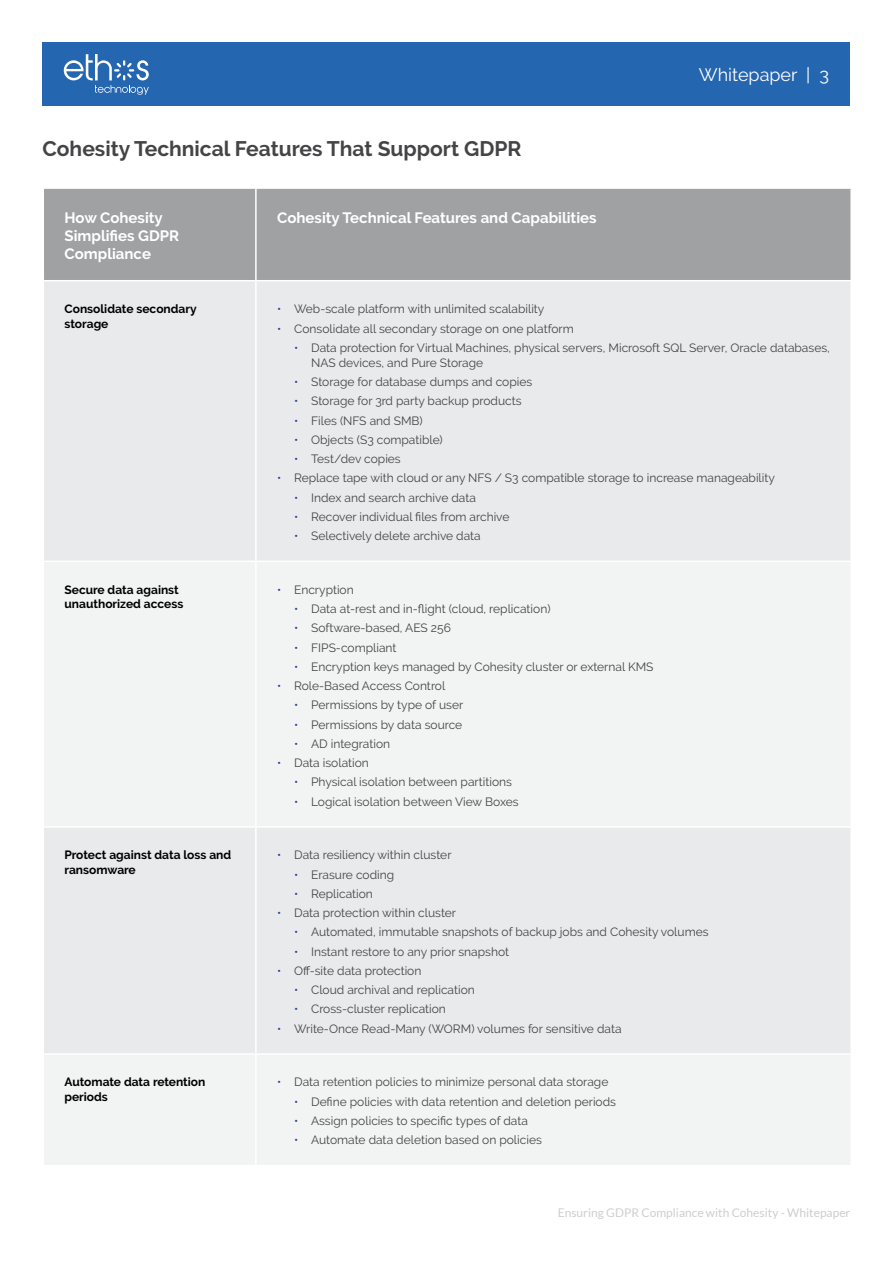
<style>
.page{position:relative;width:893px;height:1263px;background:#fff}
.page>*{position:absolute;margin:0;border:0;box-sizing:border-box;transform-origin:0 0}
.t1{font:700 21px "Raleway";color:#444446}
.t2{font:18px "Raleway";color:#fff}
.t3{font:700 15px/18px "Raleway";color:#fff}
.t4{font:12px/15px "Raleway";color:#444446}
.t5{font:700 12px/14.4px "Raleway";color:#000}
.t6{font:12px "Lato";color:#cdced0}
.s1{color:#25408f}
</style>
<div class="page">
<div style="left:43px;top:43px;width:807px;height:63px;background:#2566b1"></div>
<svg style="left:64px;top:54px;width:85px;height:41px"></svg>
<div style="left:44px;top:189px;width:806px;height:91px;background:#9fa1a3"></div>
<div style="left:44px;top:281px;width:806px;height:280px;background:#e9eaeb"></div>
<svg style="left:44px;top:562px;width:806px;height:603px;fill:#f2f3f3"></svg>
<hr style="left:255px;top:189px;width:2px;height:91px;background:#fff">
<hr style="left:43px;top:826px;width:213px;height:2px;background:#fff">
<hr style="left:43px;top:1053px;width:213px;height:2px;background:#fff">
<hr style="left:255px;top:281px;width:2px;height:280px;background:#fff">
<hr style="left:255px;top:562px;width:2px;height:264px;background:#fff">
<hr style="left:256px;top:826px;width:596px;height:2px;background:#fff">
<hr style="left:255px;top:828px;width:2px;height:225px;background:#fff">
<hr style="left:256px;top:1053px;width:596px;height:2px;background:#fff">
<hr style="left:255px;top:1055px;width:2px;height:110px;background:#fff">
<h1 class="t1" style="left:43px;top:136px;width:480px">Cohesity Technical Features That Support GDPR</h1>
<p class="t3" style="left:65px;top:209px;width:116px">How Cohesity<br>Simplifies GDPR<br>Compliance</p>
<p class="t3" style="left:277px;top:209px;width:321px">Cohesity Technical Features and Capabilities</p>
<h2 class="t2" style="left:699px;top:64px;width:132px">Whitepaper | 3</h2>
<p class="t5" style="left:65px;top:302px;width:134px">Consolidate secondary storage</p>
<p class="t4" style="left:277px;top:301px;width:269px"><span class="s1">•</span> Web-scale platform with unlimited scalability</p>
<p class="t4" style="left:277px;top:321px;width:298px"><span class="s1">•</span> Consolidate all secondary storage on one platform</p>
<p class="t4" style="left:311px;top:340px;width:520px;text-indent:-17px"><span class="s1">•</span> Data protection for Virtual Machines, physical servers, Microsoft SQL Server, Oracle databases,<br>NAS devices, and Pure Storage</p>
<p class="t4" style="left:294px;top:374px;width:240px"><span class="s1">•</span> Storage for database dumps and copies</p>
<p class="t4" style="left:294px;top:393px;width:229px"><span class="s1">•</span> Storage for 3rd party backup products</p>
<p class="t4" style="left:294px;top:413px;width:130px"><span class="s1">•</span> Files (NFS and SMB)</p>
<p class="t4" style="left:294px;top:432px;width:150px"><span class="s1">•</span> Objects (S3 compatible)</p>
<p class="t4" style="left:294px;top:451px;width:108px"><span class="s1">•</span> Test/dev copies</p>
<p class="t4" style="left:277px;top:470px;width:499px"><span class="s1">•</span> Replace tape with cloud or any NFS / S3 compatible storage to increase manageability</p>
<p class="t4" style="left:294px;top:490px;width:183px"><span class="s1">•</span> Index and search archive data</p>
<p class="t4" style="left:294px;top:509px;width:217px"><span class="s1">•</span> Recover individual files from archive</p>
<p class="t4" style="left:294px;top:528px;width:188px"><span class="s1">•</span> Selectively delete archive data</p>
<p class="t5" style="left:65px;top:582px;width:120px">Secure data against unauthorized access</p>
<p class="t4" style="left:277px;top:582px;width:78px"><span class="s1">•</span> Encryption</p>
<p class="t4" style="left:294px;top:601px;width:258px"><span class="s1">•</span> Data at-rest and in-flight (cloud, replication)</p>
<p class="t4" style="left:294px;top:620px;width:158px"><span class="s1">•</span> Software-based, AES 256</p>
<p class="t4" style="left:294px;top:640px;width:104px"><span class="s1">•</span> FIPS-compliant</p>
<p class="t4" style="left:294px;top:659px;width:361px"><span class="s1">•</span> Encryption keys managed by Cohesity cluster or external KMS</p>
<p class="t4" style="left:277px;top:678px;width:170px"><span class="s1">•</span> Role-Based Access Control</p>
<p class="t4" style="left:294px;top:697px;width:171px"><span class="s1">•</span> Permissions by type of user</p>
<p class="t4" style="left:294px;top:717px;width:170px"><span class="s1">•</span> Permissions by data source</p>
<p class="t4" style="left:294px;top:736px;width:98px"><span class="s1">•</span> AD integration</p>
<p class="t4" style="left:277px;top:755px;width:93px"><span class="s1">•</span> Data isolation</p>
<p class="t4" style="left:294px;top:774px;width:219px"><span class="s1">•</span> Physical isolation between partitions</p>
<p class="t4" style="left:294px;top:794px;width:226px"><span class="s1">•</span> Logical isolation between View Boxes</p>
<p class="t5" style="left:64px;top:848px;width:168px">Protect against data loss and ransomware</p>
<p class="t4" style="left:277px;top:848px;width:176px"><span class="s1">•</span> Data resiliency within cluster</p>
<p class="t4" style="left:294px;top:867px;width:102px"><span class="s1">•</span> Erasure coding</p>
<p class="t4" style="left:294px;top:886px;width:80px"><span class="s1">•</span> Replication</p>
<p class="t4" style="left:277px;top:905px;width:181px"><span class="s1">•</span> Data protection within cluster</p>
<p class="t4" style="left:294px;top:925px;width:416px"><span class="s1">•</span> Automated, immutable snapshots of backup jobs and Cohesity volumes</p>
<p class="t4" style="left:294px;top:944px;width:216px"><span class="s1">•</span> Instant restore to any prior snapshot</p>
<p class="t4" style="left:277px;top:963px;width:146px"><span class="s1">•</span> Off-site data protection</p>
<p class="t4" style="left:294px;top:982px;width:182px"><span class="s1">•</span> Cloud archival and replication</p>
<p class="t4" style="left:294px;top:1001px;width:153px"><span class="s1">•</span> Cross-cluster replication</p>
<p class="t4" style="left:277px;top:1021px;width:346px"><span class="s1">•</span> Write-Once Read-Many (WORM) volumes for sensitive data</p>
<p class="t5" style="left:64px;top:1075px;width:143px">Automate data retention periods</p>
<p class="t4" style="left:277px;top:1075px;width:333px"><span class="s1">•</span> Data retention policies to minimize personal data storage</p>
<p class="t4" style="left:294px;top:1094px;width:323px"><span class="s1">•</span> Define policies with data retention and deletion periods</p>
<p class="t4" style="left:294px;top:1113px;width:235px"><span class="s1">•</span> Assign policies to specific types of data</p>
<p class="t4" style="left:294px;top:1132px;width:249px"><span class="s1">•</span> Automate data deletion based on policies</p>
<p class="t6" style="left:558px;top:1206px;width:294px">Ensuring GDPR Compliance with Cohesity - Whitepaper</p>
</div>
